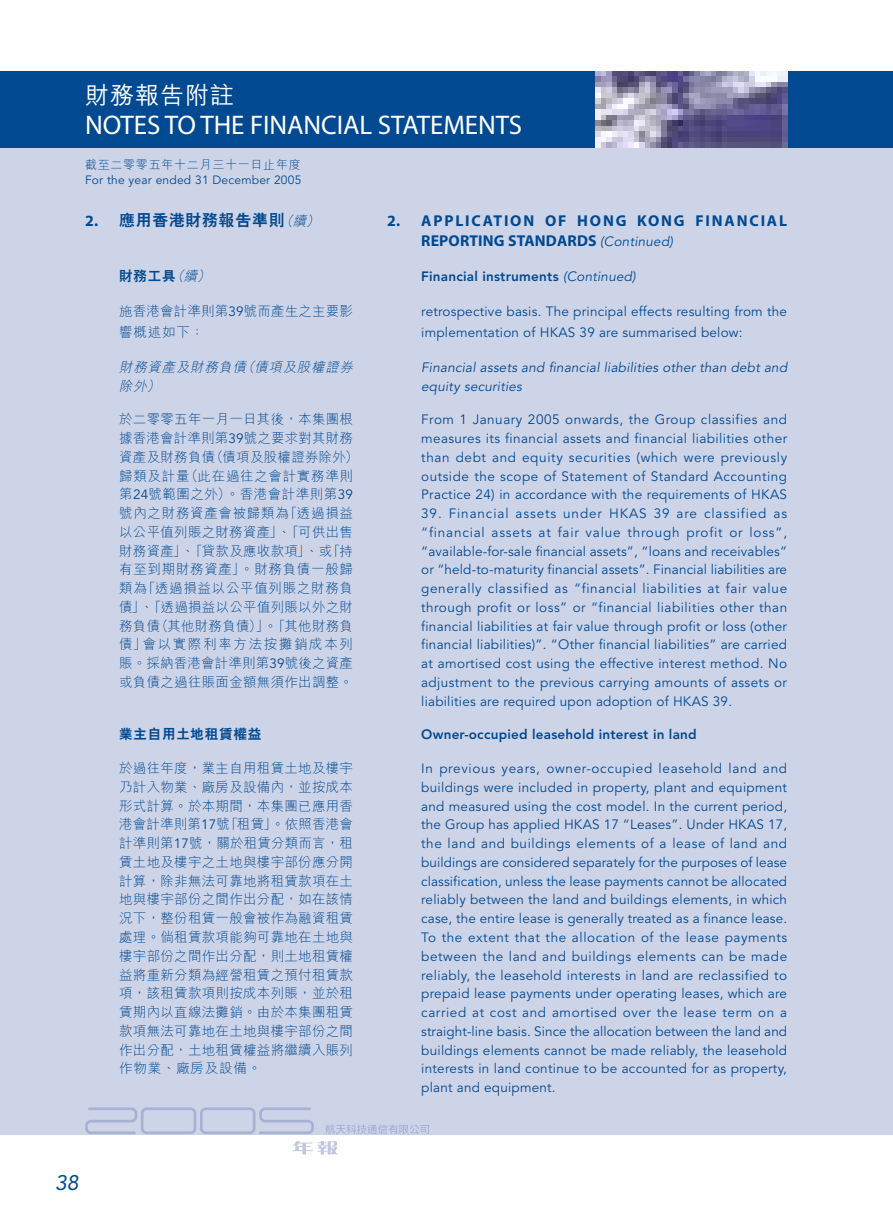
<style>
.page{position:relative;width:893px;height:1211px;background:#fff}
.page>*{position:absolute;margin:0;border:0;box-sizing:border-box;transform-origin:0 0}
.t1{font:27px "Myriad";letter-spacing:-.005em;color:#fff}
.t2{font:500 24px "M Hei";letter-spacing:.045em;color:#fff}
.t3{font:21px "Avenir";color:#014990}
.t4{font:700 15.75px/21px "Myriad";letter-spacing:.115em;color:#014990}
.t5{font:800 15.75px "C Hei 2";letter-spacing:.055em;color:#014990}
.t6{font:13.5px/18.8px "Avenir";letter-spacing:.015em;color:#014990;text-align:justify}
.t7{font:300 13.5px/18.8px "M Hei";letter-spacing:.02em;color:#014990}
.t8{font:800 13.5px "Avenir";letter-spacing:.015em;color:#014990}
.t9{font:italic 300 13.5px/18.8px "M Hei";color:#014990}
.t10{font:800 13.5px "C Hei 2";letter-spacing:.06em;color:#014990}
.t11{font:12px "Avenir";letter-spacing:.02em;color:#014990}
.t12{font:300 12px "M Hei";letter-spacing:.06em;color:#014990}
.s1{font-family:"Myriad";font-weight:700}
.s2{font-family:"M Hei";font-weight:300;font-style:italic;font-size:13.5px}
.s3{font-family:"M Hei";font-weight:300;font-style:italic}
.s4{font-family:"Avenir";font-weight:400}
.s5{font-family:"Avenir";font-weight:400;font-size:13.5px}
.s6{font-weight:400}
</style>
<div class="page">
<div style="left:0;top:126px;width:892px;height:1008px;background:#ced4e8"></div>
<div style="left:0;top:71px;width:892px;height:77px;background:#014990"></div>
<img style="left:595px;top:71px;width:192px;height:77px">
<svg style="left:85px;top:1107px;width:229px;height:27px"></svg>
<svg style="left:292px;top:1141px;width:46px;height:13px"></svg>
<svg style="left:325px;top:1124px;width:104px;height:10px"></svg>
<h2 class="t2" style="left:85px;top:86px;width:151px">財務報告附註</h2>
<h1 class="t1" style="left:85px;top:115px;width:438px">NOTES TO THE FINANCIAL STATEMENTS</h1>
<p class="t12" style="left:85px;top:160px;width:217px">截至二零零五年十二月三十一日止年度</p>
<p class="t11" style="left:85px;top:175px;width:218px">For the year ended 31 December 2005</p>
<p class="t5" style="left:85px;top:214px;width:238px"><span class="s1">2.</span> 應用香港財務報告準則<span class="s2">（續）</span></p>
<p class="t10" style="left:119px;top:271px;width:95px">財務工具<span class="s3">（續）</span></p>
<p class="t7" style="left:119px;top:302px;width:235px;line-height:21px">施香港會計準則第<span class="s4">39</span>號而產生之主要影響概述如下：</p>
<p class="t9" style="left:119px;top:359px;width:238px">財務資產及財務負債（債項及股權證券除外）</p>
<p class="t7" style="left:119px;top:412px;width:241px">於二零零五年一月一日其後，本集團根據香港會計準則第<span class="s4">39</span>號之要求對其財務資產及財務負債（債項及股權證券除外）歸類及計量（此在過往之會計實務準則第<span class="s4">24</span>號範圍之外）。香港會計準則第<span class="s4">39</span>號內之財務資產會被歸類為「透過損益以公平值列賬之財務資產」、「可供出售財務資產」、「貸款及應收款項」、或「持有至到期財務資產」。財務負債一般歸類為「透過損益以公平值列賬之財務負債」、「透過損益以公平值列賬以外之財務負債（其他財務負債）」。「其他財務負債」會以實際利率方法按攤銷成本列賬。採納香港會計準則第<span class="s4">39</span>號後之資產或負債之過往賬面金額無須作出調整。</p>
<p class="t10" style="left:119px;top:729px;width:144px">業主自用土地租賃權益</p>
<p class="t7" style="left:119px;top:760px;width:235px;text-align:justify">於過往年度，業主自用租賃土地及樓宇乃計入物業、廠房及設備內，並按成本形式計算。於本期間，本集團已應用香港會計準則第<span class="s4">17</span>號「租賃」。依照香港會計準則第<span class="s4">17</span>號，關於租賃分類而言，租賃土地及樓宇之土地與樓宇部份應分開計算，除非無法可靠地將租賃款項在土地與樓宇部份之間作出分配，如在該情況下，整份租賃一般會被作為融資租賃處理。倘租賃款項能夠可靠地在土地與樓宇部份之間作出分配，則土地租賃權益將重新分類為經營租賃之預付租賃款項，該租賃款項則按成本列賬，並於租賃期內以直線法攤銷。由於本集團租賃款項無法可靠地在土地與樓宇部份之間作出分配，土地租賃權益將繼續入賬列作物業、廠房及設備。</p>
<h3 class="t3" style="left:55px;top:1173px;width:28px">38</h3>
<p class="t4" style="left:421px;top:211px;width:367px;text-indent:-34px">2. APPLICATION OF HONG KONG FINANCIAL<br>REPORTING STANDARDS <span class="s5">(Continued)</span></p>
<p class="t8" style="left:421px;top:271px;width:218px">Financial instruments <span class="s6">(Continued)</span></p>
<p class="t6" style="left:421px;top:302px;width:367px;line-height:21px">retrospective basis. The principal effects resulting from the implementation of HKAS 39 are summarised below:</p>
<p class="t6" style="left:421px;top:359px;width:369px">Financial assets and financial liabilities other than debt and equity securities</p>
<p class="t6" style="left:421px;top:411px;width:367px">From 1 January 2005 onwards, the Group classifies and measures its financial assets and financial liabilities other than debt and equity securities (which were previously outside the scope of Statement of Standard Accounting Practice 24) in accordance with the requirements of HKAS</p>
<p class="t6" style="left:421px;top:505px;width:367px">39. Financial assets under HKAS 39 are classified as “financial assets at fair value through profit or loss”, “available-for-sale financial assets”, “loans and receivables” or “held-to-maturity financial assets”. Financial liabilities are generally classified as “financial liabilities at fair value through profit or loss” or “financial liabilities other than financial liabilities at fair value through profit or loss (other financial liabilities)”. “Other financial liabilities” are carried at amortised cost using the effective interest method. No adjustment to the previous carrying amounts of assets or liabilities are required upon adoption of HKAS 39.</p>
<p class="t8" style="left:421px;top:729px;width:277px">Owner-occupied leasehold interest in land</p>
<p class="t6" style="left:421px;top:760px;width:367px">In previous years, owner-occupied leasehold land and buildings were included in property, plant and equipment and measured using the cost model. In the current period, the Group has applied HKAS 17 “Leases”. Under HKAS 17, the land and buildings elements of a lease of land and buildings are considered separately for the purposes of lease classification, unless the lease payments cannot be allocated reliably between the land and buildings elements, in which case, the entire lease is generally treated as a finance lease.<br>To the extent that the allocation of the lease payments between the land and buildings elements can be made reliably, the leasehold interests in land are reclassified to prepaid lease payments under operating leases, which are carried at cost and amortised over the lease term on a straight-line basis. Since the allocation between the land and buildings elements cannot be made reliably, the leasehold interests in land continue to be accounted for as property, plant and equipment.</p>
</div>
